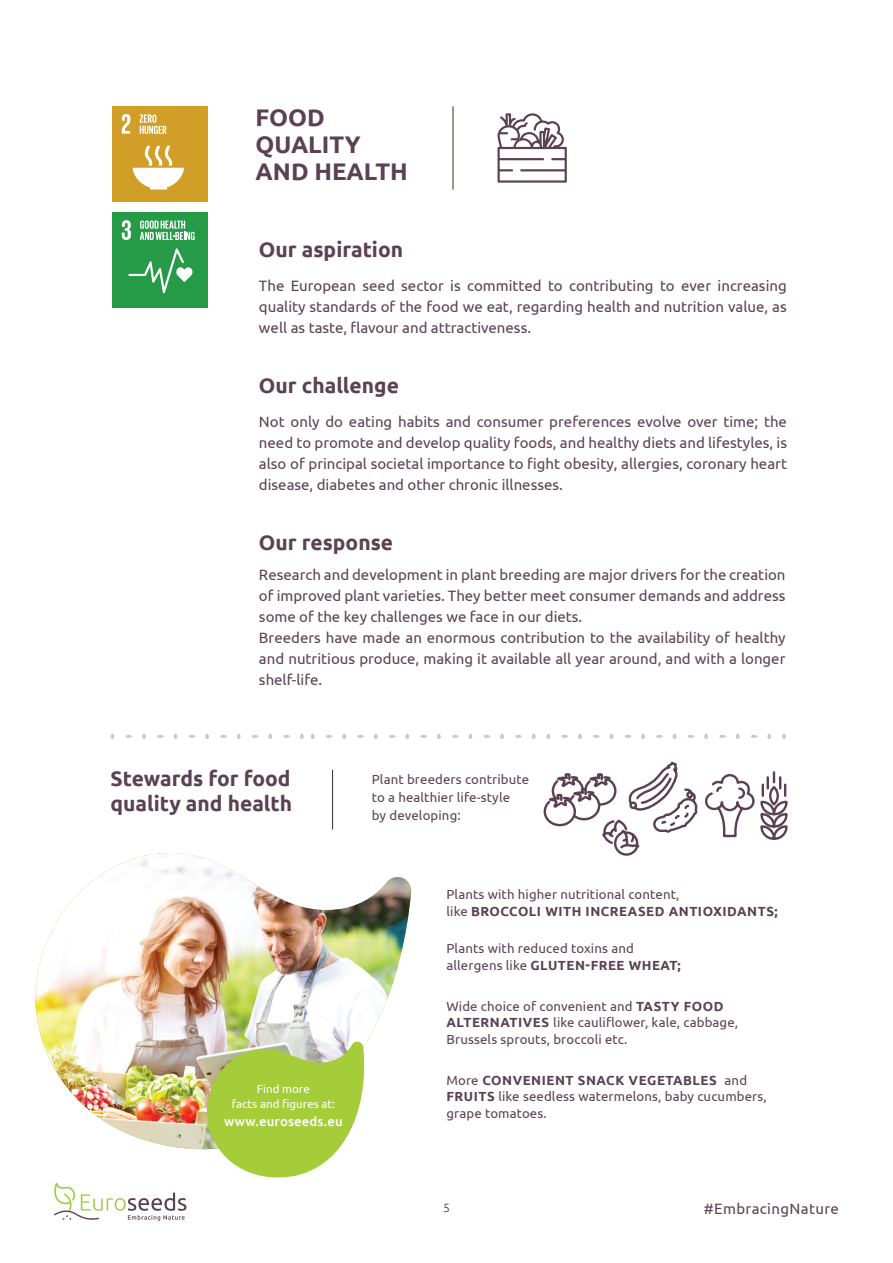
<style>
.page{position:relative;width:893px;height:1263px;background:#fff}
.page>*{position:absolute;margin:0;border:0;box-sizing:border-box;transform-origin:0 0}
.t1{font:700 24px/27px "Ubuntu";color:#5c4153}
.sub_title_brun{font:700 21px/25.2px "Ubuntu";color:#5c4153}
.copy{font:15px/21px "Ubuntu";color:#5c4153;text-align:justify}
.copy-2{font:15px "Ubuntu";letter-spacing:.025em;color:#5c4153}
.Body_copy{font:13.2px/16.5px "Ubuntu";letter-spacing:.01em;color:#5c4153}
.Body_copy-2{font:700 13.2px "Ubuntu";letter-spacing:.04em;color:#5c4153}
.t2{font:500 13.2px "Ubuntu";letter-spacing:.01em;color:#fff}
.t3{font:300 12px "Ubuntu";color:#313232}
.t4{font:11.55px "Ubuntu";color:#fff}
.s1{font-weight:400}
.s2{font-weight:700}
</style>
<div class="page">
<svg style="left:54px;top:1183px;width:132px;height:38px"></svg>
<svg style="left:469px;top:733px;width:3px;height:6px"></svg>
<svg style="left:484px;top:735px;width:7px;height:3px"></svg>
<svg style="left:437px;top:733px;width:4px;height:6px"></svg>
<svg style="left:452px;top:735px;width:7px;height:3px"></svg>
<svg style="left:405px;top:733px;width:4px;height:6px"></svg>
<svg style="left:420px;top:735px;width:7px;height:3px"></svg>
<svg style="left:374px;top:733px;width:4px;height:6px"></svg>
<svg style="left:389px;top:735px;width:7px;height:3px"></svg>
<svg style="left:342px;top:733px;width:4px;height:6px"></svg>
<svg style="left:357px;top:735px;width:7px;height:3px"></svg>
<svg style="left:311px;top:733px;width:4px;height:6px"></svg>
<svg style="left:326px;top:735px;width:7px;height:3px"></svg>
<svg style="left:532px;top:733px;width:3px;height:6px"></svg>
<svg style="left:500px;top:733px;width:4px;height:6px"></svg>
<svg style="left:515px;top:735px;width:7px;height:3px"></svg>
<svg style="left:782px;top:733px;width:4px;height:6px"></svg>
<svg style="left:704px;top:733px;width:4px;height:6px"></svg>
<svg style="left:719px;top:735px;width:7px;height:3px"></svg>
<svg style="left:673px;top:733px;width:3px;height:6px"></svg>
<svg style="left:688px;top:735px;width:7px;height:3px"></svg>
<svg style="left:641px;top:733px;width:4px;height:6px"></svg>
<svg style="left:656px;top:735px;width:7px;height:3px"></svg>
<svg style="left:610px;top:733px;width:3px;height:6px"></svg>
<svg style="left:625px;top:735px;width:7px;height:3px"></svg>
<svg style="left:578px;top:733px;width:4px;height:6px"></svg>
<svg style="left:593px;top:735px;width:7px;height:3px"></svg>
<svg style="left:546px;top:733px;width:4px;height:6px"></svg>
<svg style="left:561px;top:735px;width:7px;height:3px"></svg>
<svg style="left:767px;top:733px;width:4px;height:6px"></svg>
<svg style="left:736px;top:733px;width:4px;height:6px"></svg>
<svg style="left:751px;top:735px;width:7px;height:3px"></svg>
<svg style="left:268px;top:733px;width:4px;height:6px"></svg>
<svg style="left:283px;top:735px;width:7px;height:3px"></svg>
<svg style="left:237px;top:733px;width:4px;height:6px"></svg>
<svg style="left:252px;top:735px;width:7px;height:3px"></svg>
<svg style="left:205px;top:733px;width:4px;height:6px"></svg>
<svg style="left:220px;top:735px;width:7px;height:3px"></svg>
<svg style="left:174px;top:733px;width:3px;height:6px"></svg>
<svg style="left:189px;top:735px;width:7px;height:3px"></svg>
<svg style="left:142px;top:733px;width:4px;height:6px"></svg>
<svg style="left:157px;top:735px;width:7px;height:3px"></svg>
<svg style="left:111px;top:733px;width:3px;height:6px"></svg>
<svg style="left:126px;top:735px;width:7px;height:3px"></svg>
<svg style="left:300px;top:733px;width:4px;height:6px"></svg>
<div style="left:112px;top:106px;width:95px;height:96px;background:#d19f28"></div>
<svg style="left:133px;top:145px;width:51px;height:45px"></svg>
<svg style="left:122px;top:114px;width:8px;height:20px"></svg>
<svg style="left:140px;top:114px;width:27px;height:20px"></svg>
<div style="left:112px;top:212px;width:95px;height:96px;background:#269b47"></div>
<svg style="left:128px;top:248px;width:64px;height:45px"></svg>
<svg style="left:122px;top:220px;width:9px;height:20px"></svg>
<svg style="left:140px;top:220px;width:55px;height:20px"></svg>
<svg style="left:497px;top:113px;width:70px;height:70px"></svg>
<hr style="left:453px;top:106px;width:1px;height:84px;background:#352e20">
<hr style="left:332px;top:770px;width:1px;height:59px;background:#352e20">
<svg style="left:543px;top:763px;width:245px;height:93px"></svg>
<img style="left:35px;top:853px;width:377px;height:297px">
<svg style="left:199px;top:1031px;width:175px;height:147px"></svg>
<p class="t1" style="left:256px;top:104px;width:107px">FOOD<br>QUALITY</p>
<p class="t1" style="left:256px;top:158px;width:154px">AND HEALTH</p>
<p class="sub_title_brun" style="left:259px;top:237px;width:146px">Our aspiration</p>
<p class="copy" style="left:259px;top:275px;width:529px">The European seed sector is committed to contributing to ever increasing quality standards of the food we eat, regarding health and nutrition value, as well as taste, flavour and attractiveness.</p>
<p class="sub_title_brun" style="left:259px;top:373px;width:141px">Our challenge</p>
<p class="copy" style="left:259px;top:411px;width:530px">Not only do eating habits and consumer preferences evolve over time; the need to promote and develop quality foods, and healthy diets and lifestyles, is also of principal societal importance to fight obesity, allergies, coronary heart disease, diabetes and other chronic illnesses.</p>
<p class="sub_title_brun" style="left:259px;top:529px;width:136px">Our response</p>
<p class="copy" style="left:259px;top:564px;width:528px">Research and development in plant breeding are major drivers for the creation of improved plant varieties. They better meet consumer demands and address some of the key challenges we face in our diets.</p>
<p class="copy" style="left:259px;top:627px;width:528px">Breeders have made an enormous contribution to the availability of healthy and nutritious produce, making it available all year around, and with a longer shelf-life.</p>
<p class="sub_title_brun" style="left:111px;top:766px;width:183px">Stewards for food quality and health</p>
<p class="t4" style="left:257px;top:1082px;width:54px">Find more</p>
<p class="t4" style="left:232px;top:1096px;width:105px">facts and figures at:</p>
<p class="t2" style="left:224px;top:1113px;width:120px">www.euroseeds.eu</p>
<p class="Body_copy" style="left:372px;top:770px;width:159px;line-height:18.1px">Plant breeders contribute to a healthier life-style<br>by developing:</p>
<p class="Body_copy" style="left:446px;top:886px;width:235px">Plants with higher nutritional content,</p>
<p class="Body_copy-2" style="left:446px;top:903px;width:333px"><span class="s1">like</span> BROCCOLI WITH INCREASED ANTIOXIDANTS;</p>
<p class="Body_copy" style="left:446px;top:940px;width:236px">Plants with reduced toxins and allergens like <span class="s2">GLUTEN-FREE WHEAT;</span></p>
<p class="Body_copy" style="left:446px;top:997px;width:293px">Wide choice of convenient and <span class="s2">TASTY FOOD<br>ALTERNATIVES</span> like cauliflower, kale, cabbage,<br>Brussels sprouts, broccoli etc.</p>
<p class="Body_copy" style="left:446px;top:1071px;width:322px">More <span class="s2">CONVENIENT SNACK VEGETABLES</span> and<br><span class="s2">FRUITS</span> like seedless watermelons, baby cucumbers, grape tomatoes.</p>
<p class="t3" style="left:443px;top:1201px;width:8px">5</p>
<p class="copy-2" style="left:704px;top:1199px;width:137px">#EmbracingNature</p>
</div>
